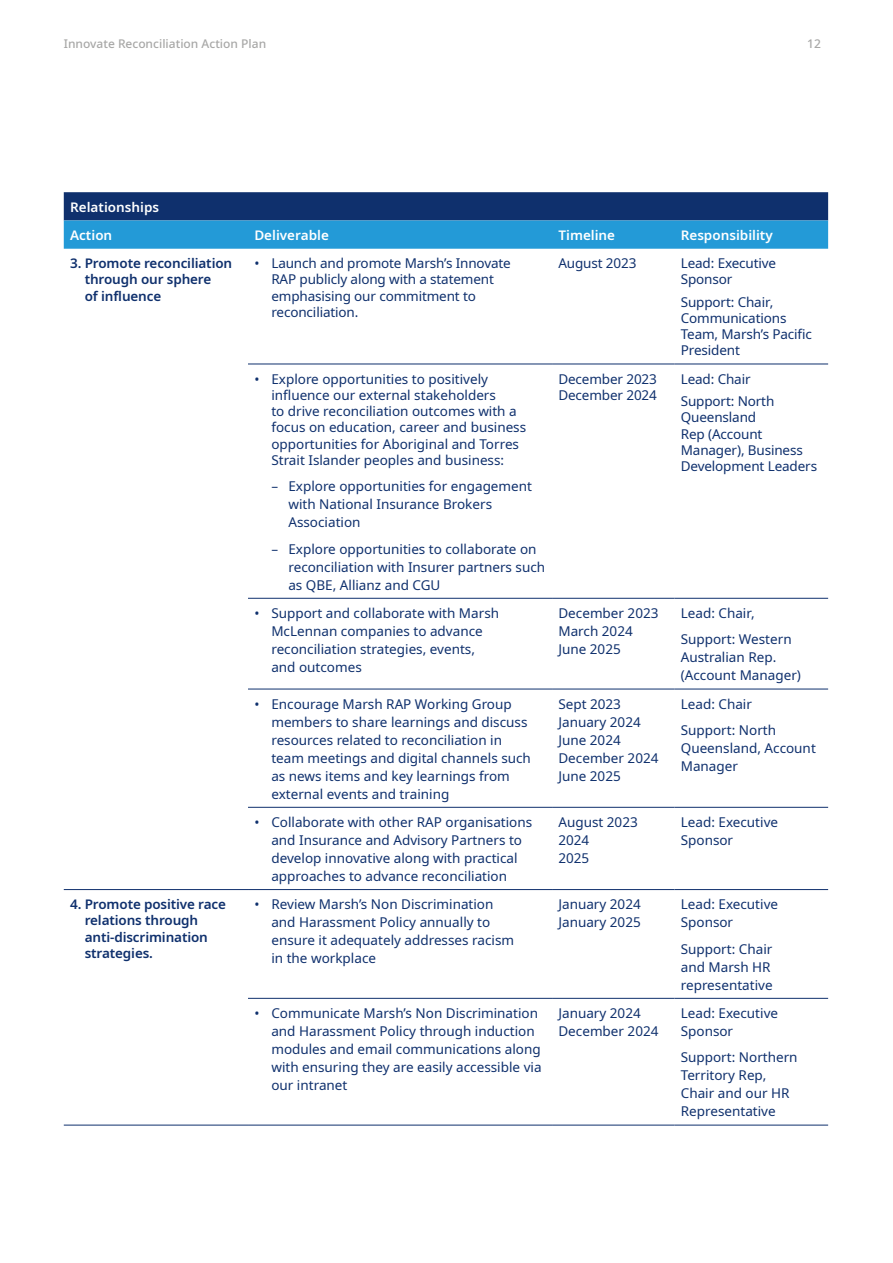
<style>
.page{position:relative;width:893px;height:1263px;background:#fff}
.page>*{position:absolute;margin:0;border:0;box-sizing:border-box;transform-origin:0 0}
.t1{font:13.5px/18px "Noto Sans";color:#0f306d}
.t2{font:600 13.5px/16.2px "Noto Sans";letter-spacing:-.01em;color:#0f306d}
.t3{font:600 13.5px/28.2px "Noto Sans";color:#fff}
.t4{font:500 12px "Noto Sans";color:#a8a8a7}
</style>
<div class="page">
<svg style="left:64px;top:192px;width:764px;height:57px;background:#1b67a3"></svg>
<svg style="left:552px;top:597px;width:276px;height:528px"></svg>
<hr style="left:248px;top:364px;width:304px;height:1px;background:#0f306d">
<hr style="left:552px;top:364px;width:122px;height:1px;background:#0f306d">
<hr style="left:674px;top:364px;width:154px;height:1px;background:#0f306d">
<hr style="left:248px;top:598px;width:304px;height:1px;background:#0f306d">
<hr style="left:552px;top:598px;width:122px;height:1px;background:#0f306d">
<hr style="left:674px;top:598px;width:154px;height:1px;background:#0f306d">
<hr style="left:248px;top:689px;width:304px;height:1px;background:#0f306d">
<hr style="left:552px;top:689px;width:122px;height:1px;background:#0f306d">
<hr style="left:674px;top:689px;width:154px;height:1px;background:#0f306d">
<hr style="left:248px;top:807px;width:304px;height:1px;background:#0f306d">
<hr style="left:552px;top:807px;width:122px;height:1px;background:#0f306d">
<hr style="left:674px;top:807px;width:154px;height:1px;background:#0f306d">
<hr style="left:552px;top:889px;width:122px;height:1px;background:#0f306d">
<hr style="left:674px;top:889px;width:154px;height:1px;background:#0f306d">
<hr style="left:552px;top:998px;width:122px;height:1px;background:#0f306d">
<hr style="left:674px;top:998px;width:154px;height:1px;background:#0f306d">
<hr style="left:552px;top:1125px;width:122px;height:1px;background:#0f306d">
<hr style="left:674px;top:1125px;width:154px;height:1px;background:#0f306d">
<hr style="left:64px;top:889px;width:184px;height:1px;background:#0f306d">
<hr style="left:248px;top:889px;width:304px;height:1px;background:#0f306d">
<hr style="left:248px;top:998px;width:304px;height:1px;background:#0f306d">
<hr style="left:64px;top:1125px;width:184px;height:1px;background:#0f306d">
<hr style="left:248px;top:1125px;width:304px;height:1px;background:#0f306d">
<p class="t4" style="left:64px;top:35px;width:204px">Innovate Reconciliation Action Plan</p>
<p class="t4" style="left:807px;top:35px;width:15px">12</p>
<p class="t3" style="left:70px;top:193px;width:90px">Relationships<br>Action</p>
<p class="t3" style="left:254px;top:222px;width:76px">Deliverable</p>
<p class="t3" style="left:558px;top:222px;width:58px">Timeline</p>
<p class="t3" style="left:681px;top:222px;width:94px">Responsibility</p>
<p class="t2" style="left:85px;top:255px;width:149px;text-indent:-15px">3. Promote reconciliation through our sphere<br>of influence</p>
<p class="t1" style="left:271px;top:255px;width:241px;line-height:16.2px;text-indent:-17px">• Launch and promote Marsh’s Innovate<br>RAP publicly along with a statement emphasising our commitment to reconciliation.</p>
<p class="t1" style="left:558px;top:254px;width:80px">August 2023</p>
<p class="t1" style="left:681px;top:255px;width:97px;line-height:16.2px">Lead: Executive<br>Sponsor</p>
<p class="t1" style="left:681px;top:294px;width:133px;line-height:16.2px">Support: Chair,<br>Communications<br>Team, Marsh’s Pacific<br>President</p>
<p class="t1" style="left:271px;top:371px;width:256px;line-height:16.2px;text-indent:-17px">• Explore opportunities to positively influence our external stakeholders<br>to drive reconciliation outcomes with a focus on education, career and business opportunities for Aboriginal and Torres Strait Islander peoples and business:</p>
<p class="t1" style="left:288px;top:478px;width:245px;text-indent:-17px">– Explore opportunities for engagement with National Insurance Brokers<br>Association</p>
<p class="t1" style="left:288px;top:540px;width:258px;text-indent:-17px">– Explore opportunities to collaborate on reconciliation with Insurer partners such as QBE, Allianz and CGU</p>
<p class="t1" style="left:558px;top:371px;width:100px;line-height:16.2px">December 2023<br>December 2024</p>
<p class="t1" style="left:681px;top:368px;width:95px;line-height:22.5px">Lead: Chair<br>Support: North</p>
<p class="t1" style="left:681px;top:410px;width:138px;line-height:16.2px">Queensland<br>Rep (Account<br>Manager), Business<br>Development Leaders</p>
<p class="t1" style="left:271px;top:604px;width:229px;text-indent:-17px">• Support and collaborate with Marsh<br>McLennan companies to advance reconciliation strategies, events, and outcomes</p>
<p class="t1" style="left:558px;top:604px;width:102px">December 2023<br>March 2024<br>June 2025</p>
<p class="t1" style="left:681px;top:600px;width:112px;line-height:26.5px">Lead: Chair,<br>Support: Western</p>
<p class="t1" style="left:681px;top:649px;width:122px">Australian Rep. (Account Manager)</p>
<p class="t1" style="left:271px;top:695px;width:261px;text-indent:-17px">• Encourage Marsh RAP Working Group members to share learnings and discuss resources related to reconciliation in team meetings and digital channels such as news items and key learnings from external events and training</p>
<p class="t1" style="left:558px;top:695px;width:102px">Sept 2023<br>January 2024<br>June 2024<br>December 2024<br>June 2025</p>
<p class="t1" style="left:681px;top:691px;width:97px;line-height:26.5px">Lead: Chair<br>Support: North</p>
<p class="t1" style="left:681px;top:740px;width:137px">Queensland, Account<br>Manager</p>
<p class="t1" style="left:271px;top:813px;width:262px;text-indent:-17px">• Collaborate with other RAP organisations and Insurance and Advisory Partners to develop innovative along with practical approaches to advance reconciliation</p>
<p class="t1" style="left:558px;top:813px;width:81px">August 2023<br>2024<br>2025</p>
<p class="t1" style="left:681px;top:813px;width:99px">Lead: Executive<br>Sponsor</p>
<p class="t2" style="left:85px;top:896px;width:143px;text-indent:-15px">4. Promote positive race relations through anti-discrimination strategies.</p>
<p class="t1" style="left:271px;top:895px;width:244px;text-indent:-17px">• Review Marsh’s Non Discrimination and Harassment Policy annually to ensure it adequately addresses racism in the workplace</p>
<p class="t1" style="left:558px;top:895px;width:84px">January 2024<br>January 2025</p>
<p class="t1" style="left:681px;top:895px;width:99px">Lead: Executive<br>Sponsor</p>
<p class="t1" style="left:681px;top:940px;width:93px">Support: Chair and Marsh HR representative</p>
<p class="t1" style="left:271px;top:1004px;width:272px;text-indent:-17px">• Communicate Marsh’s Non Discrimination and Harassment Policy through induction modules and email communications along with ensuring they are easily accessible via our intranet</p>
<p class="t1" style="left:558px;top:1004px;width:102px">January 2024<br>December 2024</p>
<p class="t1" style="left:681px;top:1004px;width:99px">Lead: Executive<br>Sponsor</p>
<p class="t1" style="left:681px;top:1049px;width:118px">Support: Northern<br>Territory Rep,<br>Chair and our HR<br>Representative</p>
</div>
